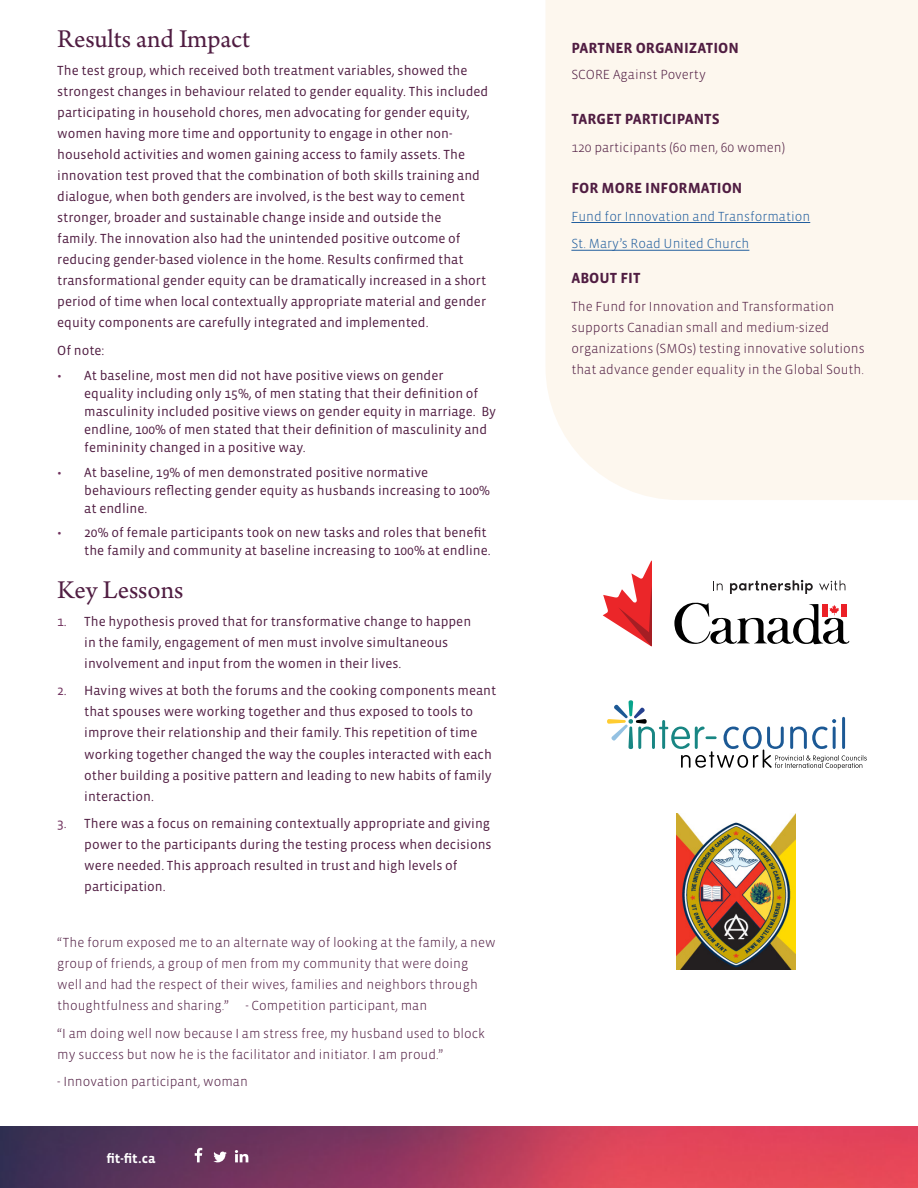
<style>
.page{position:relative;width:918px;height:1188px;background:#fff}
.page>*{position:absolute;margin:0;border:0;box-sizing:border-box;transform-origin:0 0}
.t1{font:27px "Arno Pro";color:#501d42}
.t2{font:700 15px "Vista Sans OTCE";color:#501d42}
.t3{font:13.5px/21px "Vista Sans OTCE";color:#501d42}
.t4{font:300 13.5px/21px "Vista Sans OTCE";color:#501d42}
.t5{font:300 13.5px/27.8px "Vista Sans OTCE";color:#215e9e}
.t6{font:700 13.5px "Vista Sans OTCE";color:#fff}
.s1{color:#71335f}
</style>
<div class="page">
<div style="left:546px;top:0;width:372px;height:500px;background:#fdf7ee"></div>
<hr style="left:571px;top:222px;width:239px;height:1px;background:#215e9e">
<hr style="left:571px;top:250px;width:178px;height:1px;background:#215e9e">
<img style="left:676px;top:814px;width:120px;height:156px">
<svg style="left:603px;top:561px;width:48px;height:85px"></svg>
<svg style="left:674px;top:580px;width:176px;height:65px"></svg>
<svg style="left:607px;top:700px;width:260px;height:69px"></svg>
<img style="left:0;top:1126px;width:918px;height:62px">
<svg style="left:213px;top:1152px;width:14px;height:10px"></svg>
<svg style="left:195px;top:1148px;width:7px;height:14px"></svg>
<svg style="left:235px;top:1150px;width:13px;height:12px"></svg>
<h1 class="t1" style="left:57px;top:24px;width:194px">Results and Impact</h1>
<p class="t3" style="left:57px;top:60px;width:433px">The test group, which received both treatment variables, showed the strongest changes in behaviour related to gender equality. This included participating in household chores, men advocating for gender equity, women having more time and opportunity to engage in other non&shy;household activities and women gaining access to family assets. The innovation test proved that the combination of both skills training and dialogue, when both genders are involved, is the best way to cement stronger, broader and sustainable change inside and outside the<br>family. The innovation also had the unintended positive outcome of reducing gender-based violence in the home. Results confirmed that transformational gender equity can be dramatically increased in a short period of time when local contextually appropriate material and gender equity components are carefully integrated and implemented.</p>
<p class="t3" style="left:57px;top:340px;width:49px">Of note:</p>
<p class="t3" style="left:84px;top:366px;width:413px;line-height:18px;text-indent:-27px"><span class="s1">•</span> At baseline, most men did not have positive views on gender equality including only 15%, of men stating that their definition of masculinity included positive views on gender equity in marriage. By endline, 100% of men stated that their definition of masculinity and femininity changed in a positive way.</p>
<p class="t3" style="left:84px;top:463px;width:407px;line-height:18px;text-indent:-27px"><span class="s1">•</span> At baseline, 19% of men demonstrated positive normative behaviours reflecting gender equity as husbands increasing to 100% at endline.</p>
<p class="t3" style="left:57px;top:524px;width:435px;line-height:18px;text-align:right"><span class="s1">•</span> 20% of female participants took on new tasks and roles that benefit the family and community at baseline increasing to 100% at endline.</p>
<h1 class="t1" style="left:57px;top:574px;width:128px">Key Lessons</h1>
<p class="t3" style="left:84px;top:611px;width:389px;text-indent:-27px"><span class="s1">1.</span> The hypothesis proved that for transformative change to happen in the family, engagement of men must involve simultaneous involvement and input from the women in their lives.</p>
<p class="t3" style="left:84px;top:680px;width:414px;text-indent:-27px"><span class="s1">2.</span> Having wives at both the forums and the cooking components meant that spouses were working together and thus exposed to tools to improve their relationship and their family. This repetition of time working together changed the way the couples interacted with each other building a positive pattern and leading to new habits of family interaction.</p>
<p class="t3" style="left:84px;top:813px;width:409px;text-indent:-27px"><span class="s1">3.</span> There was a focus on remaining contextually appropriate and giving power to the participants during the testing process when decisions were needed. This approach resulted in trust and high levels of participation.</p>
<p class="t4" style="left:57px;top:932px;width:440px">“The forum exposed me to an alternate way of looking at the family, a new group of friends, a group of men from my community that were doing well and had the respect of their wives, families and neighbors through thoughtfulness and sharing.” - Competition participant, man</p>
<p class="t4" style="left:57px;top:1022px;width:429px">“I am doing well now because I am stress free, my husband used to block my success but now he is the facilitator and initiator. I am proud.”</p>
<p class="t4" style="left:57px;top:1071px;width:192px">- Innovation participant, woman</p>
<p class="t6" style="left:106px;top:1151px;width:51px">fit-fit.ca</p>
<p class="t2" style="left:571px;top:39px;width:169px">PARTNER ORGANIZATION</p>
<p class="t4" style="left:571px;top:64px;width:136px">SCORE Against Poverty</p>
<p class="t2" style="left:571px;top:110px;width:150px">TARGET PARTICIPANTS</p>
<p class="t4" style="left:571px;top:137px;width:215px">120 participants (60 men, 60 women)</p>
<p class="t2" style="left:571px;top:179px;width:172px">FOR MORE INFORMATION</p>
<p class="t5" style="left:571px;top:202px;width:240px">Fund for Innovation and Transformation<br>St. Mary’s Road United Church</p>
<p class="t2" style="left:571px;top:269px;width:71px">ABOUT FIT</p>
<p class="t4" style="left:571px;top:296px;width:295px">The Fund for Innovation and Transformation supports Canadian small and medium-sized organizations (SMOs) testing innovative solutions that advance gender equality in the Global South.</p>
</div>
